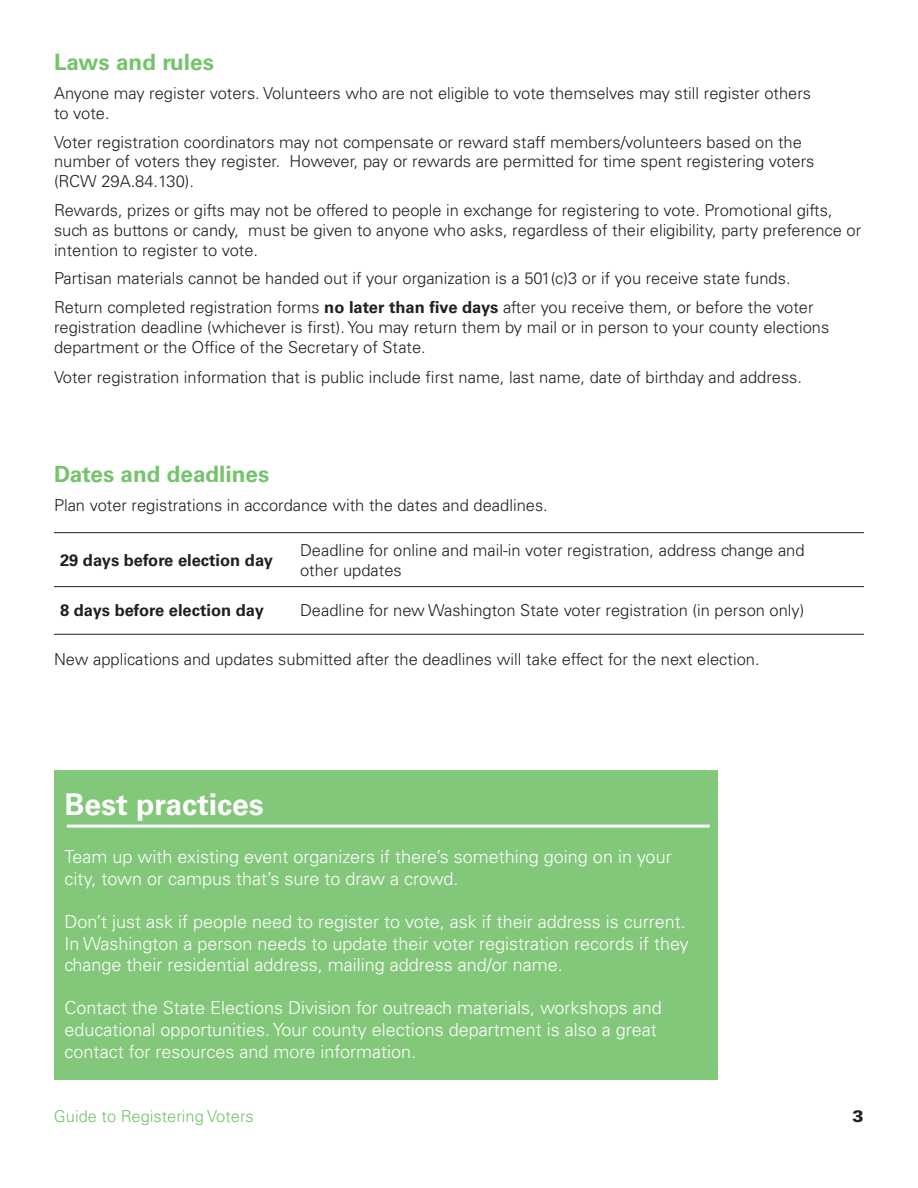
<style>
.page{position:relative;width:918px;height:1188px;background:#fff}
.page>*{position:absolute;margin:0;border:0;box-sizing:border-box;transform-origin:0 0}
.t1{font:700 30px "Univers LT Std";color:#fff}
.t2{font:700 22.5px "Univers LT Std";color:#75c36c}
.t3{font:300 18px/21.6px "Univers LT Std";color:#fff}
.t4{font:300 16.5px/19.8px "Univers LT Std";color:#231f20}
.t5{font:700 16.5px "Univers LT Std";color:#231f20}
.t6{font:300 16.5px "Univers LT Std";color:#75c36c}
.t7{font:900 16.5px "Univers LT Std";color:#231f20}
.s1{font-weight:700}
</style>
<div class="page">
<hr style="left:54px;top:532px;width:240px;height:1px;background:#231f20">
<hr style="left:294px;top:532px;width:570px;height:1px;background:#231f20">
<hr style="left:54px;top:586px;width:240px;height:1px;background:#231f20">
<hr style="left:294px;top:586px;width:570px;height:1px;background:#231f20">
<hr style="left:54px;top:634px;width:240px;height:1px;background:#231f20">
<hr style="left:294px;top:634px;width:570px;height:1px;background:#231f20">
<div style="left:54px;top:771px;width:664px;height:309px;background:#83c77a"></div>
<hr style="left:67px;top:825px;width:643px;height:3px;background:#fff">
<p class="t2" style="left:54px;top:49px;width:161px">Laws and rules</p>
<p class="t4" style="left:54px;top:83px;width:759px">Anyone may register voters. Volunteers who are not eligible to vote themselves may still register others to vote.</p>
<p class="t4" style="left:54px;top:132px;width:762px">Voter registration coordinators may not compensate or reward staff members/volunteers based on the number of voters they register. However, pay or rewards are permitted for time spent registering voters (RCW 29A.84.130).</p>
<p class="t4" style="left:54px;top:200px;width:809px">Rewards, prizes or gifts may not be offered to people in exchange for registering to vote. Promotional gifts, such as buttons or candy, must be given to anyone who asks, regardless of their eligibility, party preference or intention to register to vote.</p>
<p class="t4" style="left:54px;top:269px;width:738px">Partisan materials cannot be handed out if your organization is a 501(c)3 or if you receive state funds.</p>
<p class="t4" style="left:54px;top:298px;width:777px">Return completed registration forms <span class="s1">no later than five days</span> after you receive them, or before the voter registration deadline (whichever is first). You may return them by mail or in person to your county elections department or the Office of the Secretary of State.</p>
<p class="t4" style="left:54px;top:368px;width:750px">Voter registration information that is public include first name, last name, date of birthday and address.</p>
<p class="t2" style="left:54px;top:461px;width:217px">Dates and deadlines</p>
<p class="t4" style="left:54px;top:496px;width:495px">Plan voter registrations in accordance with the dates and deadlines.</p>
<p class="t5" style="left:60px;top:550px;width:215px">29 days before election day</p>
<p class="t4" style="left:300px;top:540px;width:506px">Deadline for online and mail-in voter registration, address change and other updates</p>
<p class="t5" style="left:60px;top:601px;width:205px">8 days before election day</p>
<p class="t4" style="left:300px;top:601px;width:506px">Deadline for new Washington State voter registration (in person only)</p>
<p class="t4" style="left:54px;top:650px;width:707px">New applications and updates submitted after the deadlines will take effect for the next election.</p>
<p class="t1" style="left:64px;top:787px;width:201px">Best practices</p>
<p class="t3" style="left:64px;top:846px;width:609px">Team up with existing event organizers if there’s something going on in your city, town or campus that’s sure to draw a crowd.</p>
<p class="t3" style="left:64px;top:911px;width:626px">Don’t just ask if people need to register to vote, ask if their address is current.<br>In Washington a person needs to update their voter registration records if they change their residential address, mailing address and/or name.</p>
<p class="t3" style="left:64px;top:997px;width:599px">Contact the State Elections Division for outreach materials, workshops and educational opportunities. Your county elections department is also a great contact for resources and more information.</p>
<p class="t6" style="left:54px;top:1106px;width:201px">Guide to Registering Voters</p>
<p class="t7" style="left:853px;top:1106px;width:13px">3</p>
</div>
